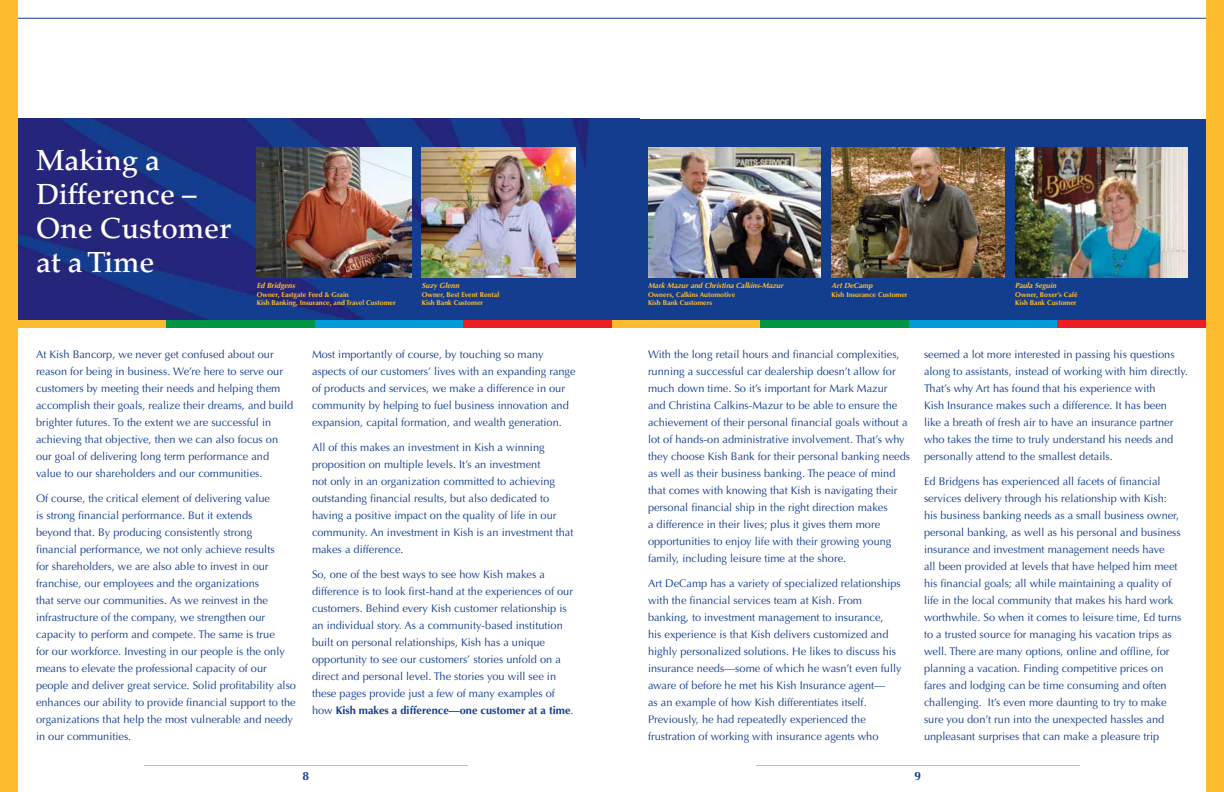
<style>
.page{position:relative;width:1224px;height:792px;background:#fff}
.page>*{position:absolute;margin:0;border:0;box-sizing:border-box;transform-origin:0 0}
.t1{font:500 29px/34px "Palatino";color:#fff}
.t2{font:700 12px "Optima";color:#133d8d}
.t3{font:11px/17px "Optima";color:#133d8d}
.t4{font:italic 700 7.5px "Optima";color:#fdbb30}
.t5{font:700 7px/8px "Optima";color:#fdbb30}
.s1{font-weight:700}
</style>
<div class="page">
<div style="left:0;top:0;width:18px;height:792px;background:#fdbb30"></div>
<div style="left:1206px;top:0;width:18px;height:792px;background:#fdbb30"></div>
<hr style="left:144px;top:765px;width:324px;height:1px;background:#fdbb30">
<hr style="left:756px;top:765px;width:324px;height:1px;background:#fdbb30">
<hr style="left:18px;top:18px;width:1188px;height:1px;background:#133d8d">
<div style="left:18px;top:119px;width:1188px;height:201px;background:#133d8d"></div>
<img style="left:18px;top:119px;width:571px;height:201px">
<img style="left:1015px;top:148px;width:173px;height:129px">
<img style="left:648px;top:148px;width:173px;height:129px">
<img style="left:832px;top:148px;width:172px;height:129px">
<div style="left:612px;top:320px;width:148px;height:8px;background:#fdbb30"></div>
<div style="left:760px;top:320px;width:149px;height:8px;background:#009542"></div>
<div style="left:909px;top:320px;width:149px;height:8px;background:#009cd7"></div>
<div style="left:1058px;top:320px;width:148px;height:8px;background:#ed1d24"></div>
<div style="left:18px;top:320px;width:148px;height:8px;background:#fdbb30"></div>
<div style="left:166px;top:320px;width:149px;height:8px;background:#009542"></div>
<div style="left:315px;top:320px;width:149px;height:8px;background:#009cd7"></div>
<div style="left:464px;top:320px;width:148px;height:8px;background:#ed1d24"></div>
<img style="left:422px;top:148px;width:154px;height:129px">
<img style="left:257px;top:148px;width:154px;height:129px">
<h1 class="t1" style="left:36px;top:143px;width:197px">Making a<br>Difference –<br>One Customer at a Time</h1>
<p class="t4" style="left:257px;top:281px;width:40px">Ed Bridgens</p>
<p class="t5" style="left:257px;top:291px;width:140px">Owner, Eastgate Feed &amp; Grain<br>Kish Banking, Insurance, and Travel Customer</p>
<p class="t4" style="left:422px;top:281px;width:39px">Suzy Glenn</p>
<p class="t5" style="left:422px;top:291px;width:79px">Owner, Best Event Rental<br>Kish Bank Customer</p>
<p class="t3" style="left:36px;top:346px;width:259px">At Kish Bancorp, we never get confused about our reason for being in business. We’re here to serve our customers by meeting their needs and helping them accomplish their goals, realize their dreams, and build brighter futures. To the extent we are successful in achieving that objective, then we can also focus on our goal of delivering long term performance and value to our shareholders and our communities.</p>
<p class="t3" style="left:36px;top:490px;width:262px">Of course, the critical element of delivering value<br>is strong financial performance. But it extends<br>beyond that. By producing consistently strong<br>financial performance, we not only achieve results<br>for shareholders, we are also able to invest in our franchise, our employees and the organizations<br>that serve our communities. As we reinvest in the infrastructure of the company, we strengthen our capacity to perform and compete. The same is true<br>for our workforce. Investing in our people is the only means to elevate the professional capacity of our people and deliver great service. Solid profitability also enhances our ability to provide financial support to the organizations that help the most vulnerable and needy in our communities.</p>
<p class="t3" style="left:312px;top:346px;width:265px">Most importantly of course, by touching so many aspects of our customers’ lives with an expanding range of products and services, we make a difference in our community by helping to fuel business innovation and expansion, capital formation, and wealth generation.</p>
<p class="t3" style="left:312px;top:439px;width:263px">All of this makes an investment in Kish a winning proposition on multiple levels. It’s an investment<br>not only in an organization committed to achieving outstanding financial results, but also dedicated to having a positive impact on the quality of life in our community. An investment in Kish is an investment that makes a difference.</p>
<p class="t3" style="left:312px;top:566px;width:263px">So, one of the best ways to see how Kish makes a difference is to look first-hand at the experiences of our customers. Behind every Kish customer relationship is an individual story. As a community-based institution built on personal relationships, Kish has a unique opportunity to see our customers’ stories unfold on a direct and personal level. The stories you will see in these pages provide just a few of many examples of how <span class="s1">Kish makes a difference—one customer at a time</span>.</p>
<p class="t4" style="left:648px;top:281px;width:137px">Mark Mazur and Christina Calkins-Mazur</p>
<p class="t5" style="left:648px;top:291px;width:89px">Owners, Calkins Automotive<br>Kish Bank Customers</p>
<p class="t4" style="left:832px;top:281px;width:43px">Art DeCamp</p>
<p class="t5" style="left:832px;top:291px;width:78px">Kish Insurance Customer</p>
<p class="t4" style="left:1015px;top:281px;width:43px">Paula Seguin</p>
<p class="t5" style="left:1015px;top:291px;width:64px">Owner, Boxer’s Café<br>Kish Bank Customer</p>
<p class="t3" style="left:648px;top:346px;width:264px">With the long retail hours and financial complexities, running a successful car dealership doesn’t allow for much down time. So it’s important for Mark Mazur<br>and Christina Calkins-Mazur to be able to ensure the achievement of their personal financial goals without a lot of hands-on administrative involvement. That’s why they choose Kish Bank for their personal banking needs as well as their business banking. The peace of mind that comes with knowing that Kish is navigating their personal financial ship in the right direction makes<br>a difference in their lives; plus it gives them more opportunities to enjoy life with their growing young family, including leisure time at the shore.</p>
<p class="t3" style="left:648px;top:575px;width:255px">Art DeCamp has a variety of specialized relationships with the financial services team at Kish. From banking, to investment management to insurance,<br>his experience is that Kish delivers customized and highly personalized solutions. He likes to discuss his insurance needs—some of which he wasn’t even fully aware of before he met his Kish Insurance agent—<br>as an example of how Kish differentiates itself.<br>Previously, he had repeatedly experienced the frustration of working with insurance agents who</p>
<p class="t3" style="left:924px;top:346px;width:266px">seemed a lot more interested in passing his questions along to assistants, instead of working with him directly.<br>That’s why Art has found that his experience with<br>Kish Insurance makes such a difference. It has been<br>like a breath of fresh air to have an insurance partner who takes the time to truly understand his needs and personally attend to the smallest details.</p>
<p class="t3" style="left:924px;top:473px;width:259px">Ed Bridgens has experienced all facets of financial services delivery through his relationship with Kish: his business banking needs as a small business owner, personal banking, as well as his personal and business insurance and investment management needs have<br>all been provided at levels that have helped him meet his financial goals; all while maintaining a quality of life in the local community that makes his hard work worthwhile. So when it comes to leisure time, Ed turns to a trusted source for managing his vacation trips as well. There are many options, online and offline, for planning a vacation. Finding competitive prices on fares and lodging can be time consuming and often challenging. It’s even more daunting to try to make sure you don’t run into the unexpected hassles and unpleasant surprises that can make a pleasure trip</p>
<p class="t2" style="left:303px;top:769px;width:8px">8</p>
<p class="t2" style="left:915px;top:769px;width:8px">9</p>
</div>
